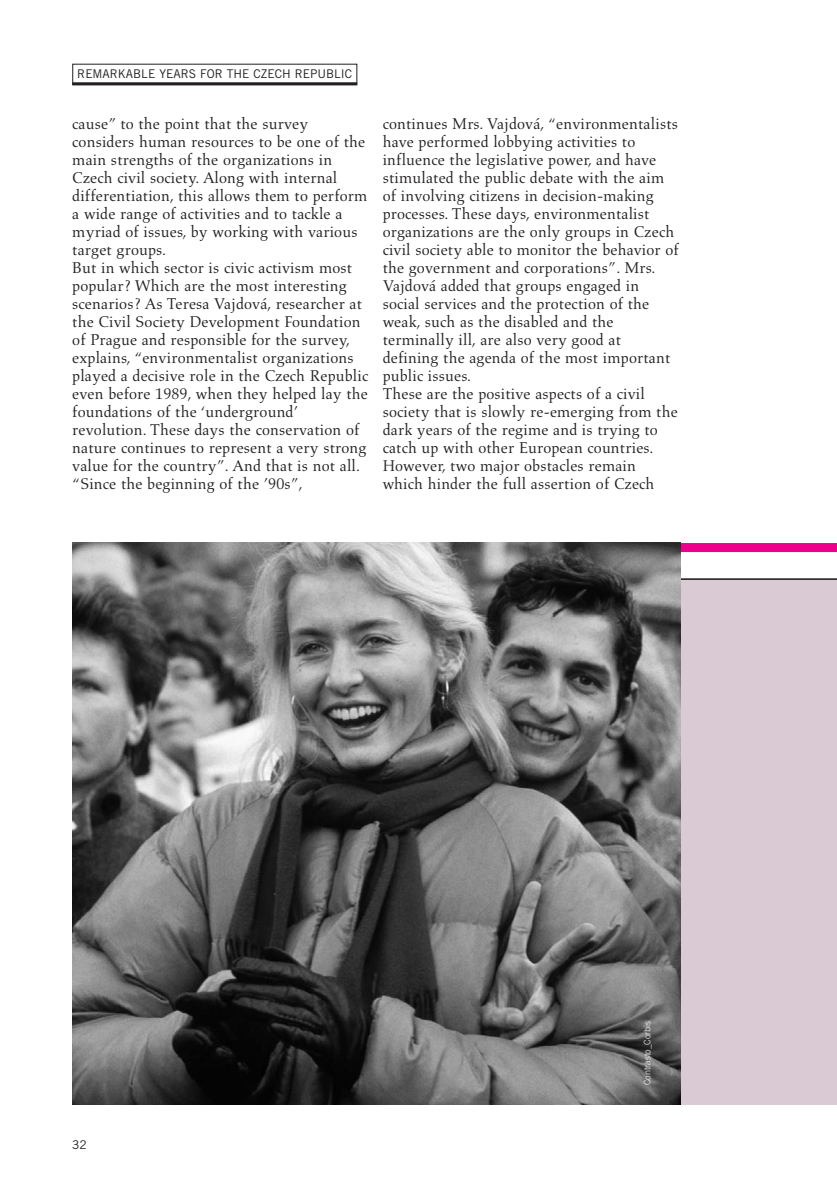
<style>
.page{position:relative;width:837px;height:1190px;background:#fff}
.page>*{position:absolute;margin:0;border:0;box-sizing:border-box;transform-origin:0 0}
.t1{font:15.9px/18px "Aldus";letter-spacing:.01em;color:#231f20}
.t2{font:12px "Trade Gothic";color:#231f20}
.t3{font:300 9px "Trade Gothic";color:#fff}
</style>
<div class="page">
<div style="left:667px;top:578px;width:170px;height:526px;background:#dacad3"></div>
<hr style="left:72px;top:82px;width:285px;height:3px;background:#231f20">
<div style="left:680px;top:543px;width:157px;height:9px;background:#ec008c"></div>
<hr style="left:665px;top:578px;width:172px;height:2px;background:#231f20">
<img style="left:72px;top:543px;width:608px;height:561px">
<p class="t2" style="left:77px;top:69px;width:276px">REMARKABLE YEARS FOR THE CZECH REPUBLIC</p>
<p class="t1" style="left:72px;top:115px;width:298px">cause” to the point that the survey considers human resources to be one of the main strengths of the organizations in Czech civil society. Along with internal differentiation, this allows them to perform a wide range of activities and to tackle a myriad of issues, by working with various target groups.<br>But in which sector is civic activism most popular? Which are the most interesting scenarios? As Teresa Vajdová, researcher at the Civil Society Development Foundation of Prague and responsible for the survey, explains, “environmentalist organizations played a decisive role in the Czech Republic even before 1989, when they helped lay the foundations of the ‘underground’ revolution. These days the conservation of nature continues to represent a very strong value for the country”. And that is not all. “Since the beginning of the ’90s”,</p>
<p class="t1" style="left:383px;top:115px;width:298px">continues Mrs. Vajdová, “environmentalists have performed lobbying activities to influence the legislative power, and have stimulated the public debate with the aim of involving citizens in decision-making processes. These days, environmentalist organizations are the only groups in Czech civil society able to monitor the behavior of the government and corporations”. Mrs.<br>Vajdová added that groups engaged in social services and the protection of the weak, such as the disabled and the terminally ill, are also very good at defining the agenda of the most important public issues.<br>These are the positive aspects of a civil society that is slowly re-emerging from the dark years of the regime and is trying to catch up with other European countries.<br>However, two major obstacles remain which hinder the full assertion of Czech</p>
<p class="t2" style="left:72px;top:1140px;width:16px">32</p>
<p class="t3" style="left:644px;top:1085px;width:66px;rotate:-90deg">Contrasto_Corbis</p>
</div>
